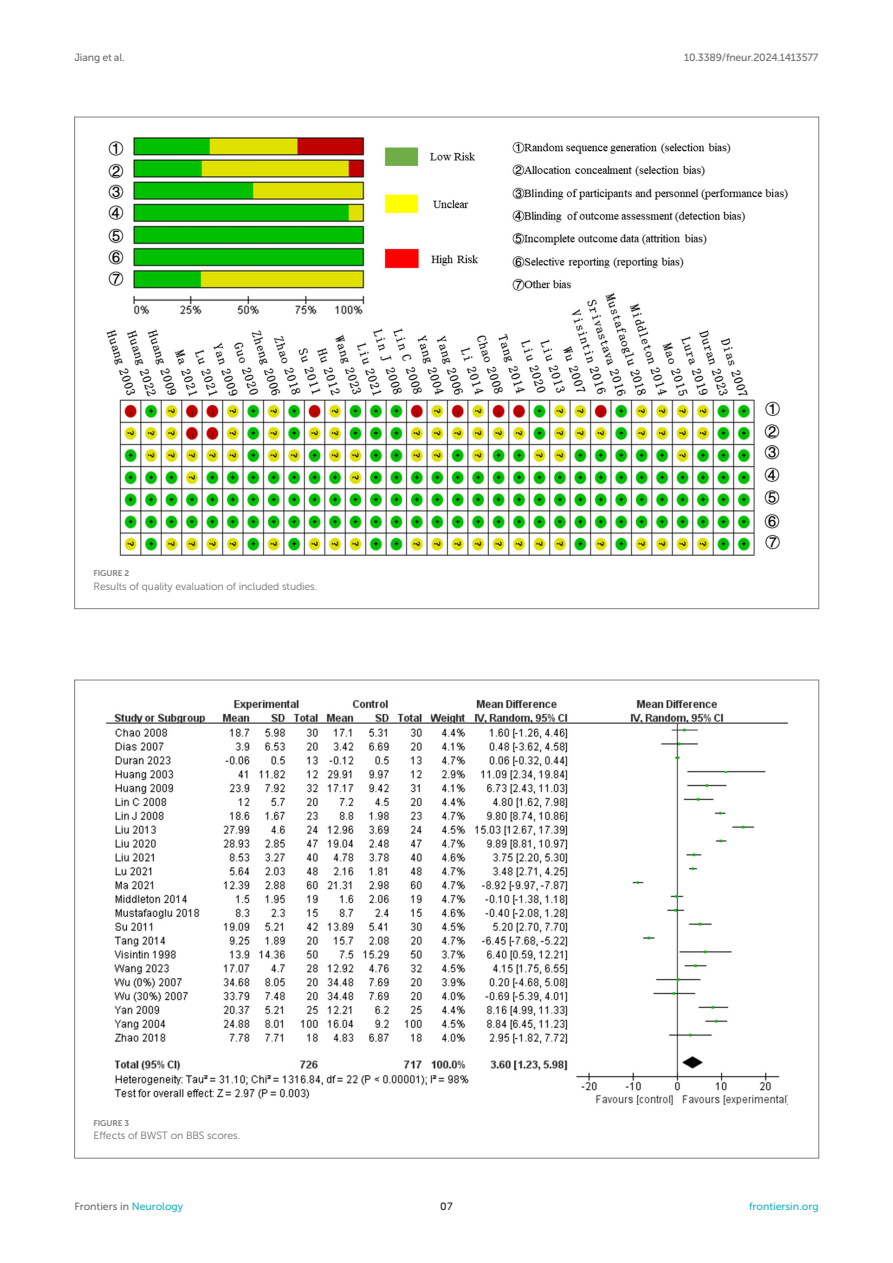
<style>
.page{position:relative;width:893px;height:1263px;background:#fff}
.page>*{position:absolute;margin:0;border:0;box-sizing:border-box;transform-origin:0 0}
.FIG_LEG{font:10.5px "Museo Sans 300";letter-spacing:-.01em;color:#706f70}
.t1{font:10.5px "Museo Sans 500";letter-spacing:-.015em;color:#706f70}
.t2{font:10.5px "Museo Sans 500";color:#1db5c3}
.t3{font:10.5px "Museo Sans 500";color:#1b1c1b}
.FIG_HD{font:8.25px "Museo Sans 700";letter-spacing:-.01em;color:#7e7f7f}
.s1{color:#1db5c3}
</style>
<div class="page">
<img style="left:106px;top:137px;width:682px;height:419px">
<img style="left:106px;top:700px;width:682px;height:405px">
<p class="t1" style="left:74px;top:51px;width:52px">Jiang et al.</p>
<p class="t1" style="left:684px;top:51px;width:136px">10.3389/fneur.2024.1413577</p>
<p class="FIG_HD" style="left:94px;top:569px;width:37px">FIGURE 2</p>
<p class="FIG_LEG" style="left:94px;top:580px;width:225px">Results of quality evaluation of included studies.</p>
<p class="FIG_HD" style="left:94px;top:1118px;width:37px">FIGURE 3</p>
<p class="FIG_LEG" style="left:94px;top:1130px;width:148px">Effects of BWST on BBS scores.</p>
<p class="t1" style="left:74px;top:1200px;width:110px">Frontiers in <span class="s1">Neurology</span></p>
<p class="t3" style="left:440px;top:1200px;width:14px">07</p>
<p class="t2" style="left:749px;top:1200px;width:71px">frontiersin.org</p>
</div>
